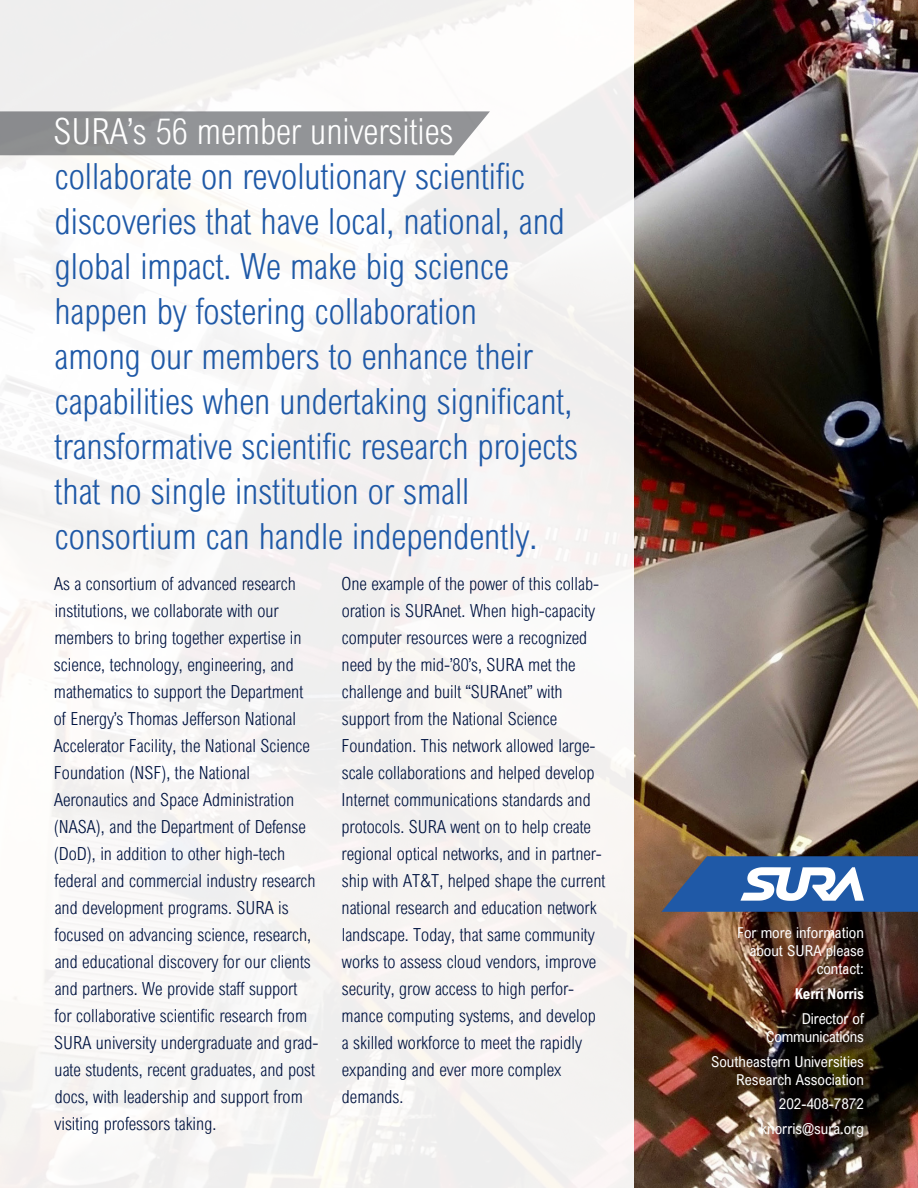
<style>
.page{position:relative;width:918px;height:1188px;background:#fff}
.page>*{position:absolute;margin:0;border:0;box-sizing:border-box;transform-origin:0 0}
.subheading{font:300 36px/45px "Arial Nova Cond";color:#1f59a7}
.Body_Text{font:300 18px/27px "Arial Nova Cond";color:#001340}
.Contact_Info_1{font:15px/18px "Arial Nova Cond";color:#fff;text-align:right}
.Contact_Info_1-2{font:700 15px "Arial Nova Cond";letter-spacing:-.01em;color:#fff}
.s1{color:#fff}
</style>
<div class="page">
<svg style="left:0;top:111px;width:490px;height:44px;background:#949698"></svg>
<img style="left:634px;top:0;width:284px;height:1188px">
<svg style="left:662px;top:856px;width:256px;height:56px;background:#4d74ab"></svg>
<p class="subheading" style="left:54px;top:108px;width:526px"><span class="s1">SURA’s 56 member universities </span>collaborate on revolutionary scientific discoveries that have local, national, and global impact. We make big science happen by fostering collaboration<br>among our members to enhance their capabilities when undertaking significant, transformative scientific research projects that no single institution or small consortium can handle independently.</p>
<p class="Body_Text" style="left:54px;top:569px;width:266px">As a consortium of advanced research institutions, we collaborate with our members to bring together expertise in science, technology, engineering, and mathematics to support the Department of Energy’s Thomas Jefferson National Accelerator Facility, the National Science Foundation (NSF), the National Aeronautics and Space Administration (NASA), and the Department of Defense (DoD), in addition to other high-tech federal and commercial industry research and development programs. SURA is focused on advancing science, research, and educational discovery for our clients and partners. We provide staff support<br>for collaborative scientific research from SURA university undergraduate and grad&shy;uate students, recent graduates, and post docs, with leadership and support from visiting professors taking.</p>
<p class="Body_Text" style="left:341px;top:569px;width:265px">One example of the power of this collab&shy;oration is SURAnet. When high-capacity computer resources were a recognized need by the mid-’80’s, SURA met the challenge and built “SURAnet” with support from the National Science Foundation. This network allowed large&shy;scale collaborations and helped develop Internet communications standards and protocols. SURA went on to help create regional optical networks, and in partner&shy;ship with AT&amp;T, helped shape the current national research and education network landscape. Today, that same community works to assess cloud vendors, improve security, grow access to high perfor&shy;mance computing systems, and develop a skilled workforce to meet the rapidly expanding and ever more complex demands.</p>
<p class="Contact_Info_1" style="left:737px;top:924px;width:128px">For more information about SURA please contact:</p>
<p class="Contact_Info_1-2" style="left:795px;top:984px;width:71px">Kerri Norris</p>
<p class="Contact_Info_1" style="left:766px;top:1009px;width:99px">Director of<br>Communications</p>
<p class="Contact_Info_1" style="left:711px;top:1052px;width:154px">Southeastern Universities<br>Research Association</p>
<p class="Contact_Info_1" style="left:779px;top:1095px;width:86px">202-408-7872</p>
<p class="Contact_Info_1" style="left:761px;top:1119px;width:105px">knorris@sura.org</p>
</div>
